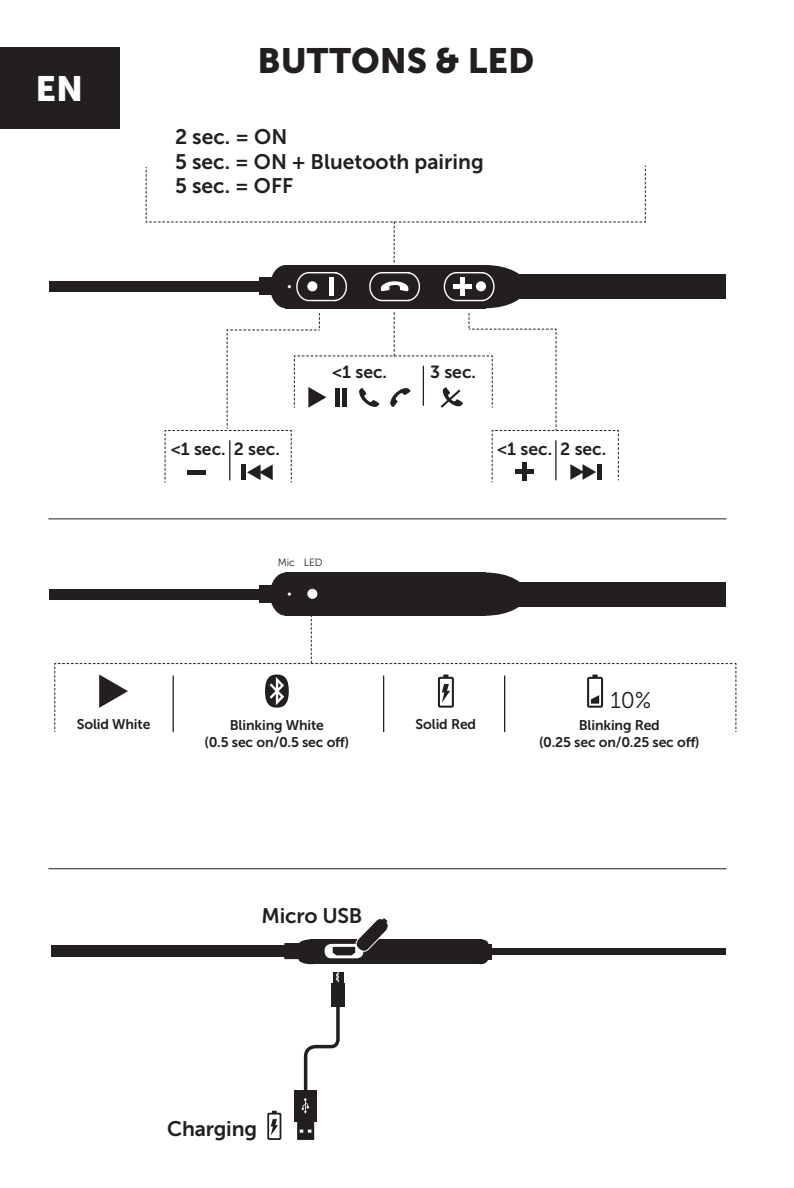
<style>
.page{position:relative;width:794px;height:1188px;background:#fff}
.page>*{position:absolute;margin:0;border:0;box-sizing:border-box;transform-origin:0 0}
.t1{font:35px "Museo Sans 900";color:#231f20}
.t2{font:35px "Museo Sans 900";color:#fff}
.t3{font:22.75px "Museo Sans 300";color:#231f20}
.t4{font:21px "Museo Sans 700";color:#231f20}
.t5{font:17.5px "Museo Sans 700";color:#231f20}
.t6{font:14px "Museo Sans 700";letter-spacing:-.01em;color:#231f20}
.t7{font:10.5px "Museo Sans 300";letter-spacing:-.01em;color:#231f20}
</style>
<div class="page">
<div style="left:294px;top:1090px;width:22px;height:31px;background:#231f20"></div>
<div style="left:331px;top:983px;width:14px;height:23px;background:#231f20"></div>
<div style="left:267px;top:1112px;width:14px;height:28px;border:2px solid #231f20"></div>
<svg style="left:272px;top:1110px;width:5px;height:3px"></svg>
<svg style="left:271px;top:1119px;width:7px;height:16px"></svg>
<svg style="left:145px;top:165px;width:501px;height:98px"></svg>
<svg style="left:164px;top:312px;width:455px;height:171px"></svg>
<hr style="left:187px;top:470px;width:19px;height:4px;background:#231f20">
<hr style="left:515px;top:470px;width:19px;height:4px;background:#231f20">
<hr style="left:522px;top:462px;width:4px;height:19px;background:#231f20">
<svg style="left:297px;top:1122px;width:17px;height:18px"></svg>
<div style="left:333px;top:972px;width:10px;height:10px;background:#231f20"></div>
<svg style="left:302px;top:972px;width:39px;height:141px"></svg>
<hr style="left:48px;top:518px;width:678px;height:1px;background:#231f20">
<hr style="left:48px;top:868px;width:678px;height:1px;background:#231f20">
<div style="left:0;top:47px;width:120px;height:82px;background:#231f20"></div>
<svg style="left:54px;top:614px;width:682px;height:116px"></svg>
<div style="left:270px;top:572px;width:31px;height:44px;background:#231f20;border-radius:50%"></div>
<div style="left:444px;top:572px;width:82px;height:44px;background:#231f20;border-radius:50%"></div>
<div style="left:285px;top:572px;width:200px;height:44px;background:#231f20"></div>
<div style="left:49px;top:588px;width:221px;height:11px;background:#231f20"></div>
<div style="left:508px;top:582px;width:217px;height:24px;background:#231f20"></div>
<div style="left:260px;top:585px;width:19px;height:17px;background:#231f20"></div>
<svg style="left:288px;top:592px;width:3px;height:4px"></svg>
<div style="left:307px;top:589px;width:10px;height:10px;background:#fff;border-radius:50%"></div>
<div style="left:298px;top:954px;width:25px;height:10px;background:#231f20;border-radius:50%"></div>
<svg style="left:298px;top:939px;width:25px;height:10px"></svg>
<div style="left:473px;top:954px;width:15px;height:10px;background:#231f20;border-radius:50%"></div>
<div style="left:474px;top:939px;width:14px;height:10px;background:#231f20;border-radius:50%"></div>
<div style="left:492px;top:948px;width:233px;height:6px;background:#231f20"></div>
<div style="left:284px;top:943px;width:30px;height:16px;background:#231f20"></div>
<div style="left:310px;top:939px;width:171px;height:25px;background:#231f20"></div>
<div style="left:481px;top:944px;width:11px;height:15px;background:#231f20"></div>
<svg style="left:324px;top:944px;width:39px;height:14px"></svg>
<svg style="left:333px;top:918px;width:56px;height:37px"></svg>
<div style="left:51px;top:945px;width:236px;height:11px;background:#231f20"></div>
<div style="left:270px;top:265px;width:31px;height:43px;background:#231f20;border-radius:50%"></div>
<div style="left:444px;top:265px;width:82px;height:43px;background:#231f20;border-radius:50%"></div>
<div style="left:285px;top:265px;width:200px;height:43px;background:#231f20"></div>
<div style="left:49px;top:281px;width:221px;height:11px;background:#231f20"></div>
<div style="left:508px;top:274px;width:217px;height:25px;background:#231f20"></div>
<div style="left:260px;top:278px;width:19px;height:17px;background:#231f20"></div>
<svg style="left:443px;top:272px;width:52px;height:30px"></svg>
<svg style="left:288px;top:272px;width:59px;height:30px"></svg>
<hr style="left:329px;top:277px;width:4px;height:19px;background:#fff">
<div style="left:307px;top:281px;width:10px;height:10px;background:#fff;border-radius:50%"></div>
<svg style="left:369px;top:272px;width:52px;height:30px"></svg>
<div style="left:453px;top:284px;width:18px;height:5px;background:#fff"></div>
<hr style="left:460px;top:277px;width:4px;height:19px;background:#fff">
<div style="left:476px;top:281px;width:10px;height:10px;background:#fff;border-radius:50%"></div>
<p class="t2" style="left:36px;top:69px;width:49px">EN</p>
<p class="t1" style="left:257px;top:41px;width:278px">BUTTONS &amp; LED</p>
<p class="t4" style="left:175px;top:125px;width:114px">2 sec. = ON</p>
<p class="t4" style="left:175px;top:150px;width:310px">5 sec. = ON + Bluetooth pairing</p>
<p class="t4" style="left:175px;top:174px;width:120px">5 sec. = OFF</p>
<p class="t5" style="left:332px;top:362px;width:56px">&lt;1 sec.</p>
<p class="t5" style="left:430px;top:362px;width:47px">3 sec.</p>
<p class="t5" style="left:171px;top:439px;width:56px">&lt;1 sec.</p>
<p class="t5" style="left:234px;top:439px;width:48px">2 sec.</p>
<p class="t5" style="left:560px;top:439px;width:48px">2 sec.</p>
<p class="t5" style="left:497px;top:439px;width:56px">&lt;1 sec.</p>
<p class="t7" style="left:278px;top:556px;width:18px">Mic</p>
<p class="t7" style="left:304px;top:556px;width:20px">LED</p>
<p class="t3" style="left:610px;top:687px;width:42px">10%</p>
<p class="t6" style="left:77px;top:716px;width:75px">Solid White</p>
<p class="t6" style="left:415px;top:716px;width:62px">Solid Red</p>
<p class="t6" style="left:230px;top:717px;width:96px">Blinking White</p>
<p class="t6" style="left:204px;top:735px;width:146px">(0.5 sec on/0.5 sec off)</p>
<p class="t4" style="left:261px;top:904px;width:102px">Micro USB</p>
<p class="t6" style="left:578px;top:717px;width:83px">Blinking Red</p>
<p class="t6" style="left:539px;top:734px;width:162px">(0.25 sec on/0.25 sec off)</p>
<p class="t4" style="left:167px;top:1116px;width:91px">Charging</p>
</div>
